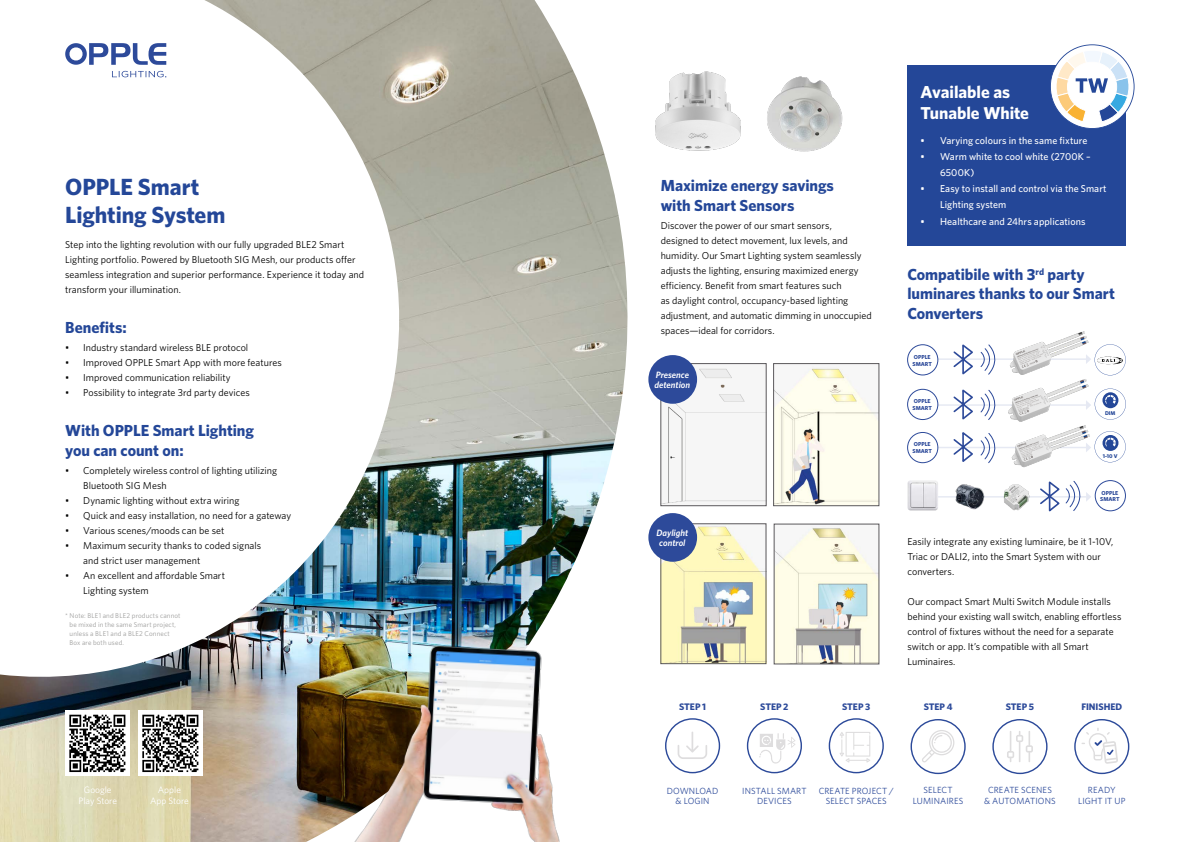
<style>
.page{position:relative;width:1191px;height:842px;background:#fff}
.page>*{position:absolute;margin:0;border:0;box-sizing:border-box;transform-origin:0 0}
.t1{font:700 23.4px/28.1px "Whitney";letter-spacing:-.005em;color:#244798}
.t2{font:700 17.3px/20.7px "Whitney";letter-spacing:-.005em;color:#fff}
.t3{font:700 16px/19.2px "Whitney";color:#244798}
.t4{font:10px/15px "Whitney";color:#000}
.t5{font:500 10px/16.2px "Whitney";letter-spacing:.005em;color:#fff}
.t6{font:700 9.5px "Whitney";letter-spacing:-.01em;color:#2c4a9a}
.t7{font:9.3px/11.2px "Whitney";color:#fff;text-align:center}
.t8{font:italic 600 9.2px/10.2px "Whitney";color:#fff}
.t9{font:8.9px/10.7px "Whitney";letter-spacing:.01em;color:#2c4a9a;text-align:center}
.t10{font:7px/9px "Whitney";letter-spacing:.02em;color:#9d9d9c}
.t11{font:700 5.7px/6.9px "Whitney";color:#2d4a9a}
.t12{font:700 5.5px "Whitney";color:#244798}
</style>
<div class="page">
<img style="left:0;top:0;width:628px;height:842px">
<img style="left:138px;top:711px;width:65px;height:65px">
<img style="left:65px;top:711px;width:65px;height:65px">
<svg style="left:64px;top:42px;width:102px;height:35px"></svg>
<img style="left:319px;top:608px;width:309px;height:234px">
<img style="left:662px;top:366px;width:102px;height:138px">
<div style="left:660px;top:363px;width:106px;height:143px;border:1px solid #5b595c"></div>
<img style="left:775px;top:366px;width:102px;height:138px">
<div style="left:773px;top:363px;width:106px;height:143px;border:1px solid #5b595c"></div>
<img style="left:662px;top:526px;width:102px;height:136px">
<div style="left:660px;top:524px;width:106px;height:140px;border:1px solid #5b595c"></div>
<img style="left:776px;top:526px;width:101px;height:136px">
<div style="left:774px;top:524px;width:105px;height:140px;border:1px solid #5b595c"></div>
<img style="left:767px;top:76px;width:76px;height:76px">
<img style="left:655px;top:71px;width:86px;height:80px">
<div style="left:648px;top:355px;width:49px;height:49px;background:#2d4a9a;border-radius:50%"></div>
<div style="left:648px;top:513px;width:49px;height:49px;background:#2d4a9a;border-radius:50%"></div>
<div style="left:828px;top:718px;width:56px;height:55px;border:1px solid #2c4a9a;border-radius:50%"></div>
<svg style="left:840px;top:732px;width:30px;height:30px"></svg>
<div style="left:665px;top:718px;width:55px;height:55px;border:1px solid #2c4a9a;border-radius:50%"></div>
<svg style="left:677px;top:732px;width:30px;height:27px"></svg>
<div style="left:1074px;top:719px;width:55px;height:55px;border:1px solid #2c4a9a;border-radius:50%"></div>
<svg style="left:1081px;top:728px;width:37px;height:36px"></svg>
<div style="left:992px;top:719px;width:55px;height:55px;border:1px solid #2c4a9a;border-radius:50%"></div>
<svg style="left:1007px;top:731px;width:26px;height:31px"></svg>
<div style="left:910px;top:719px;width:55px;height:55px;border:1px solid #2c4a9a;border-radius:50%"></div>
<svg style="left:922px;top:730px;width:32px;height:32px"></svg>
<div style="left:747px;top:718px;width:55px;height:55px;border:1px solid #2c4a9a;border-radius:50%"></div>
<svg style="left:759px;top:733px;width:36px;height:31px"></svg>
<div style="left:907px;top:65px;width:218px;height:181px;background:#244798"></div>
<svg style="left:1050px;top:44px;width:84px;height:85px"></svg>
<hr style="left:931px;top:496px;width:156px;height:2px;background:#2d4a9a">
<hr style="left:931px;top:447px;width:156px;height:1px;background:#2d4a9a">
<hr style="left:931px;top:404px;width:156px;height:2px;background:#2d4a9a">
<hr style="left:931px;top:358px;width:156px;height:2px;background:#2d4a9a">
<svg style="left:1107px;top:431px;width:18px;height:31px"></svg>
<img style="left:907px;top:480px;width:31px;height:30px">
<img style="left:953px;top:484px;width:34px;height:26px">
<img style="left:993px;top:484px;width:45px;height:27px">
<div style="left:907px;top:432px;width:31px;height:31px;background:#fff;border-radius:50%"></div>
<div style="left:907px;top:432px;width:31px;height:31px;border:1px solid #2d4a9a;border-radius:50%"></div>
<div style="left:1095px;top:480px;width:30px;height:31px;border:1px solid #2d4a9a;border-radius:50%"></div>
<div style="left:907px;top:345px;width:31px;height:30px;background:#fff;border-radius:50%"></div>
<div style="left:907px;top:345px;width:31px;height:30px;border:1px solid #2d4a9a;border-radius:50%"></div>
<div style="left:907px;top:389px;width:31px;height:30px;background:#fff;border-radius:50%"></div>
<div style="left:907px;top:389px;width:31px;height:31px;border:1px solid #2d4a9a;border-radius:50%"></div>
<svg style="left:1094px;top:344px;width:31px;height:31px"></svg>
<svg style="left:1095px;top:389px;width:30px;height:31px"></svg>
<img style="left:1003px;top:331px;width:88px;height:42px">
<img style="left:1012px;top:373px;width:77px;height:26px">
<img style="left:1002px;top:399px;width:105px;height:84px">
<svg style="left:952px;top:344px;width:50px;height:31px"></svg>
<svg style="left:952px;top:389px;width:50px;height:31px"></svg>
<svg style="left:952px;top:432px;width:50px;height:32px"></svg>
<svg style="left:1038px;top:479px;width:53px;height:33px"></svg>
<h1 class="t1" style="left:65px;top:172px;width:162px">OPPLE Smart<br>Lighting System</h1>
<h3 class="t3" style="left:660px;top:176px;width:175px">Maximize energy savings with Smart Sensors</h3>
<p class="t4" style="left:660px;top:217px;width:213px">Discover the power of our smart sensors, designed to detect movement, lux levels, and humidity. Our Smart Lighting system seamlessly adjusts the lighting, ensuring maximized energy efficiency. Benefit from smart features such<br>as daylight control, occupancy-based lighting adjustment, and automatic dimming in unoccupied spaces—ideal for corridors.</p>
<p class="t4" style="left:65px;top:237px;width:300px">Step into the lighting revolution with our fully upgraded BLE2 Smart Lighting portfolio. Powered by Bluetooth SIG Mesh, our products offer seamless integration and superior performance. Experience it today and transform your illumination.</p>
<h3 class="t3" style="left:65px;top:318px;width:63px">Benefits:</h3>
<p class="t4" style="left:65px;top:340px;width:184px">• Industry standard wireless BLE protocol</p>
<p class="t4" style="left:65px;top:355px;width:218px">• Improved OPPLE Smart App with more features</p>
<p class="t4" style="left:65px;top:370px;width:167px">• Improved communication reliability</p>
<p class="t4" style="left:65px;top:385px;width:186px">• Possibility to integrate 3rd party devices</p>
<h3 class="t3" style="left:65px;top:421px;width:190px">With OPPLE Smart Lighting you can count on:</h3>
<p class="t4" style="left:83px;top:462px;width:195px;text-indent:-18px">• Completely wireless control of lighting utilizing<br>Bluetooth SIG Mesh</p>
<p class="t4" style="left:65px;top:492px;width:176px">• Dynamic lighting without extra wiring</p>
<p class="t4" style="left:65px;top:507px;width:227px">• Quick and easy installation, no need for a gateway</p>
<p class="t4" style="left:65px;top:522px;width:161px">• Various scenes/moods can be set</p>
<p class="t4" style="left:83px;top:537px;width:179px;text-indent:-18px">• Maximum security thanks to coded signals and strict user management</p>
<p class="t4" style="left:83px;top:567px;width:143px;text-indent:-18px">• An excellent and affordable Smart<br>Lighting system</p>
<p class="t8" style="left:654px;top:369px;width:37px">Presence detention</p>
<p class="t8" style="left:656px;top:527px;width:33px;text-align:center">Daylight control</p>
<p class="t10" style="left:70px;top:611px;width:112px;text-indent:-4px">* Note: BLE1 and BLE2 products cannot be mixed in the same Smart project, unless a BLE1 and a BLE2 Connect<br>Box are both used.</p>
<p class="t6" style="left:679px;top:700px;width:28px">STEP 1</p>
<p class="t6" style="left:760px;top:700px;width:30px">STEP 2</p>
<p class="t6" style="left:842px;top:700px;width:30px">STEP 3</p>
<h2 class="t2" style="left:920px;top:81px;width:110px">Available as<br>Tunable White</h2>
<p class="t5" style="left:920px;top:132px;width:168px">• Varying colours in the same fixture</p>
<p class="t5" style="left:940px;top:148px;width:152px;text-indent:-19px">• Warm white to cool white (2700K –<br>6500K)</p>
<p class="t5" style="left:940px;top:181px;width:168px;text-indent:-19px">• Easy to install and control via the Smart<br>Lighting system</p>
<p class="t5" style="left:920px;top:213px;width:166px">• Healthcare and 24hrs applications</p>
<h3 class="t3" style="left:907px;top:265px;width:209px">Compatibile with 3<sup>rd</sup> party luminares thanks to our Smart<br>Converters</h3>
<p class="t11" style="left:912px;top:353px;width:21px">OPPLE<br>SMART</p>
<p class="t11" style="left:912px;top:398px;width:21px">OPPLE<br>SMART</p>
<p class="t11" style="left:912px;top:441px;width:21px">OPPLE<br>SMART</p>
<p class="t12" style="left:1105px;top:410px;width:12px">DIM</p>
<p class="t12" style="left:1103px;top:452px;width:16px">1-10 V</p>
<p class="t11" style="left:1100px;top:489px;width:21px">OPPLE<br>SMART</p>
<p class="t4" style="left:907px;top:533px;width:207px">Easily integrate any existing luminaire, be it 1-10V,<br>Triac or DALI2, into the Smart System with our converters.</p>
<p class="t4" style="left:907px;top:593px;width:215px">Our compact Smart Multi Switch Module installs behind your existing wall switch, enabling effortless control of fixtures without the need for a separate switch or app. It’s compatible with all Smart Luminaires.</p>
<p class="t6" style="left:923px;top:700px;width:30px">STEP 4</p>
<p class="t6" style="left:1005px;top:700px;width:30px">STEP 5</p>
<p class="t6" style="left:1081px;top:700px;width:42px">FINISHED</p>
<p class="t7" style="left:78px;top:784px;width:40px">Google<br>Play Store</p>
<p class="t7" style="left:150px;top:784px;width:40px">Apple<br>App Store</p>
<p class="t9" style="left:667px;top:785px;width:53px">DOWNLOAD &amp; LOGIN</p>
<p class="t9" style="left:742px;top:785px;width:66px">INSTALL SMART<br>DEVICES</p>
<p class="t9" style="left:818px;top:785px;width:77px">CREATE PROJECT /<br>SELECT SPACES</p>
<p class="t9" style="left:912px;top:785px;width:52px">SELECT<br>LUMINAIRES</p>
<p class="t9" style="left:984px;top:785px;width:73px">CREATE SCENES &amp; AUTOMATIONS</p>
<p class="t9" style="left:1078px;top:785px;width:49px">READY<br>LIGHT IT UP</p>
</div>
